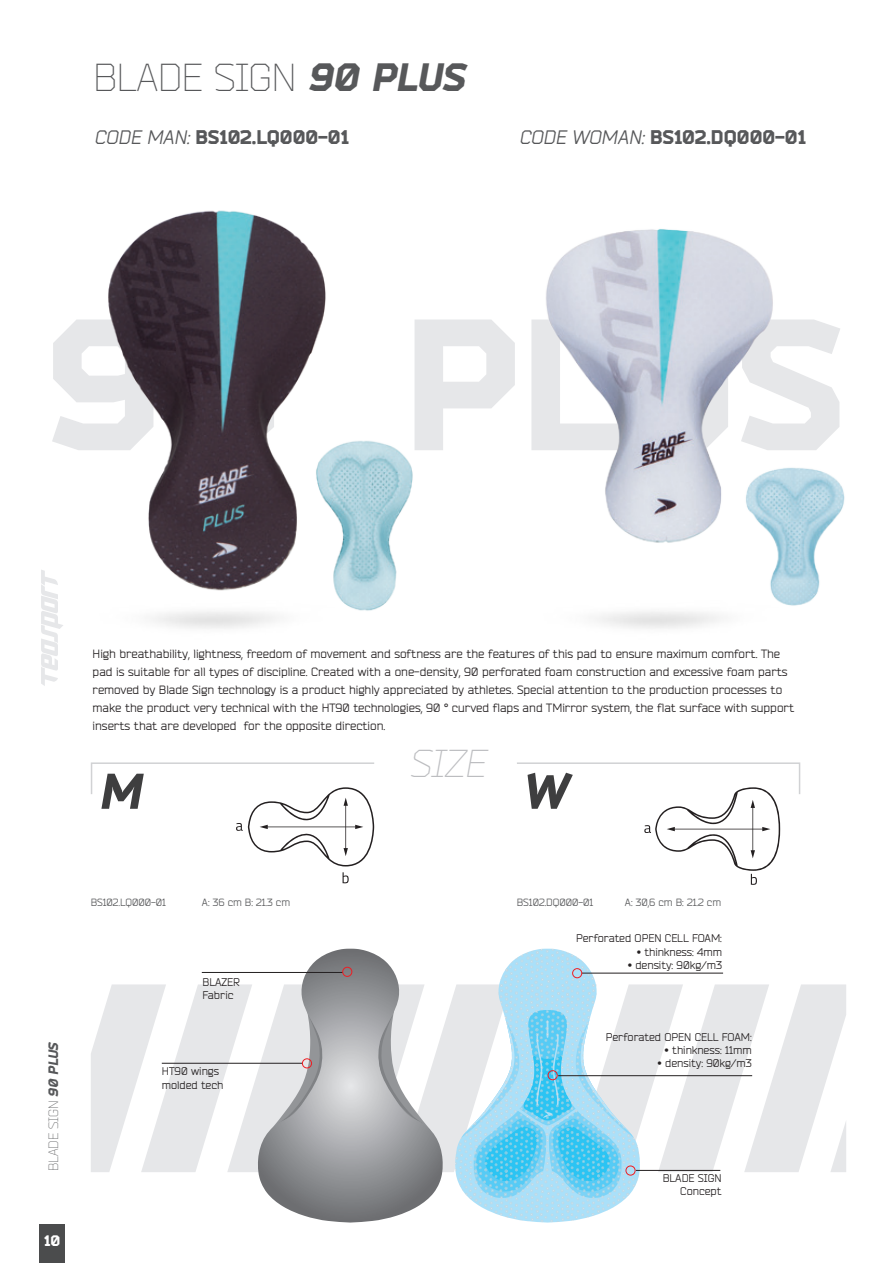
<style>
.page{position:relative;width:893px;height:1263px;background:#fff}
.page>*{position:absolute;margin:0;border:0;box-sizing:border-box;transform-origin:0 0}
.t1{font:900 184.05px "Bender";letter-spacing:-.005em;color:#e6e7e9}
.t2{font:300 39px "Bender";color:#57585a}
.t3{font:italic 300 38.85px "Bender";color:#bcbdc0}
.t4{font:900 19.5px "Bender";color:#57585a}
.t5{font:900 15px "Bender";color:#fff}
.t6{font:300 13.5px "Bender";color:#57585a}
.t7{font:12px/18px "Bender";color:#231f20}
.t8{font:11.1px/13.4px "Bender";color:#231f20}
.t9{font:10.5px "Bender";color:#57585a}
.s1{font-weight:900;font-style:italic}
.s2{font-weight:400;font-style:italic}
</style>
<div class="page">
<svg style="left:41px;top:570px;width:22px;height:116px"></svg>
<div style="left:40px;top:1225px;width:25px;height:38px;background:#4b4c4d"></div>
<img style="left:57px;top:210px;width:269px;height:414px">
<img style="left:546px;top:229px;width:227px;height:314px">
<img style="left:293px;top:420px;width:120px;height:191px">
<img style="left:724px;top:436px;width:121px;height:170px">
<img style="left:95px;top:601px;width:240px;height:28px">
<img style="left:596px;top:601px;width:182px;height:28px">
<svg style="left:91px;top:984px;width:755px;height:188px;fill:#e6e7e9"></svg>
<svg style="left:343px;top:872px;width:6px;height:11px"></svg>
<svg style="left:91px;top:762px;width:284px;height:104px"></svg>
<svg style="left:517px;top:762px;width:284px;height:123px"></svg>
<svg style="left:455px;top:949px;width:185px;height:274px"></svg>
<svg style="left:258px;top:949px;width:185px;height:273px"></svg>
<hr style="left:582px;top:973px;width:141px;height:1px;background:#231f20">
<hr style="left:202px;top:972px;width:141px;height:1px;background:#231f20">
<hr style="left:162px;top:1063px;width:141px;height:1px;background:#231f20">
<hr style="left:558px;top:1075px;width:194px;height:1px;background:#231f20">
<hr style="left:636px;top:1170px;width:84px;height:1px;background:#231f20">
<div style="left:342px;top:967px;width:10px;height:10px;border:1px solid #ee1d23;border-radius:50%"></div>
<div style="left:548px;top:1070px;width:10px;height:10px;border:1px solid #ee1d23;border-radius:50%"></div>
<div style="left:572px;top:968px;width:10px;height:10px;border:1px solid #ee1d23;border-radius:50%"></div>
<div style="left:625px;top:1165px;width:11px;height:10px;border:1px solid #ee1d23;border-radius:50%"></div>
<div style="left:302px;top:1058px;width:10px;height:10px;border:1px solid #ee1d23;border-radius:50%"></div>
<h2 class="t2" style="left:94px;top:54px;width:373px">BLADE SIGN <span class="s1">90 PLUS</span></h2>
<h3 class="t4" style="left:95px;top:125px;width:256px"><span class="s2">CODE MAN:</span> BS102.LQ000-01</h3>
<h3 class="t4" style="left:519px;top:125px;width:288px"><span class="s2">CODE WOMAN:</span> BS102.DQ000-01</h3>
<h1 class="t1" style="left:46px;top:271px;width:801px">90 PLUS</h1>
<p class="t7" style="left:93px;top:645px;width:703px">High breathability, lightness, freedom of movement and softness are the features of this pad to ensure maximum comfort. The pad is suitable for all types of discipline. Created with a one-density, 90 perforated foam construction and excessive foam parts removed by Blade Sign technology is a product highly appreciated by athletes. Special attention to the production processes to make the product very technical with the HT90 technologies, 90 ° curved flaps and TMirror system, the flat surface with support inserts that are developed for the opposite direction.</p>
<h3 class="t3" style="left:410px;top:740px;width:77px">SIZE</h3>
<p class="t9" style="left:91px;top:896px;width:77px">BS102.LQ000-01</p>
<p class="t9" style="left:202px;top:896px;width:90px">A: 36 cm B: 21.3 cm</p>
<p class="t9" style="left:517px;top:896px;width:78px">BS102.DQ000-01</p>
<p class="t9" style="left:625px;top:896px;width:98px">A: 30,6 cm B: 21.2 cm</p>
<p class="t6" style="left:45px;top:1171px;width:131px;rotate:-90deg">BLADE SIGN <span class="s1">90 PLUS</span></p>
<p class="t5" style="left:44px;top:1231px;width:17px">10</p>
<p class="t8" style="left:202px;top:975px;width:39px">BLAZER<br>Fabric</p>
<p class="t8" style="left:162px;top:1065px;width:63px">HT90 wings molded tech</p>
<p class="t8" style="left:576px;top:932px;width:147px">Perforated OPEN CELL FOAM:</p>
<p class="t8" style="left:637px;top:945px;width:87px">• thinkness: 4mm</p>
<p class="t8" style="left:628px;top:958px;width:96px">• density: 90kg/m3</p>
<p class="t8" style="left:606px;top:1030px;width:147px">Perforated OPEN CELL FOAM:</p>
<p class="t8" style="left:665px;top:1044px;width:89px">• thinkness: 11mm</p>
<p class="t8" style="left:657px;top:1057px;width:96px">• density: 90kg/m3</p>
<p class="t8" style="left:663px;top:1172px;width:60px;text-align:right">BLADE SIGN<br>Concept</p>
</div>
